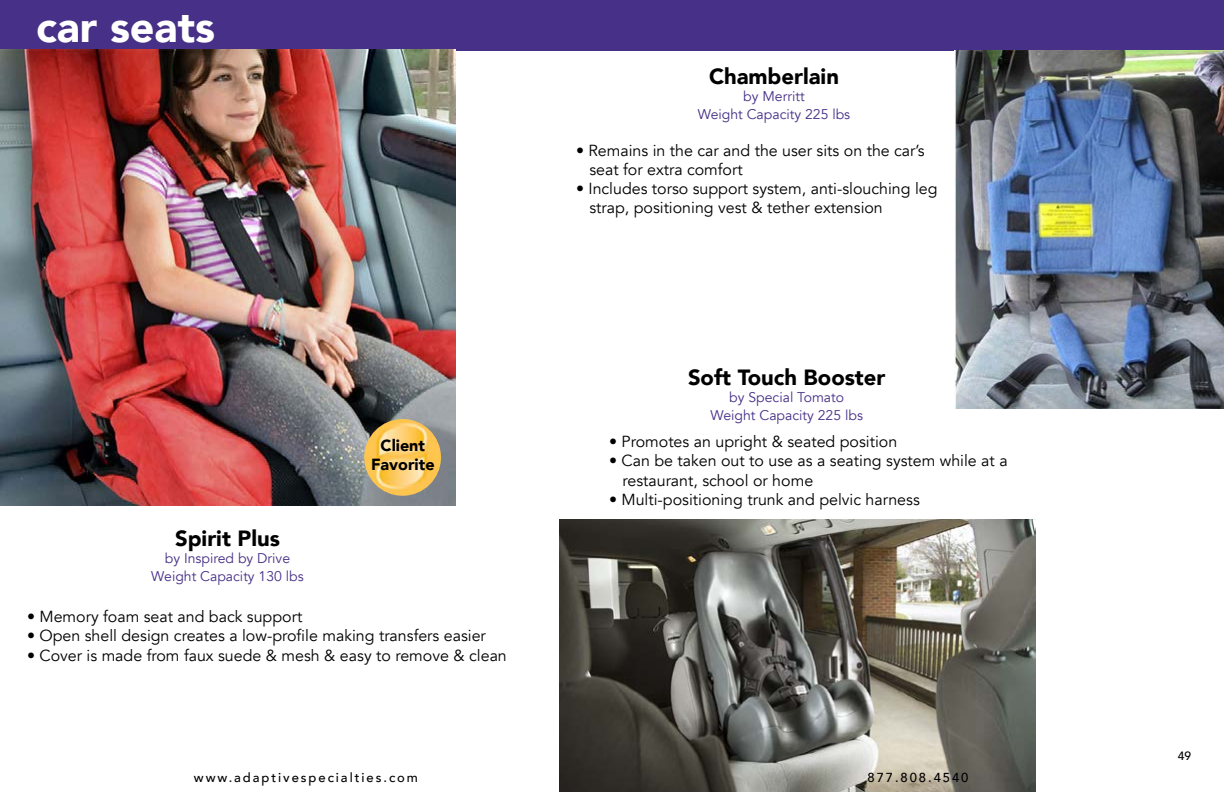
<style>
.page{position:relative;width:1224px;height:792px;background:#fff}
.page>*{position:absolute;margin:0;border:0;box-sizing:border-box;transform-origin:0 0}
.t1{font:900 43px "Avenir";color:#fff}
.t2{font:900 22px "Avenir";color:#000}
.t3{font:900 16.1px/19.3px "Avenir";color:#000;text-align:center}
.t4{font:16px/19.2px "Avenir";color:#000}
.t5{font:14px/18px "Avenir";color:#473087;text-align:center}
.t6{font:500 13px "Avenir";letter-spacing:.15em;color:#000}
.t7{font:500 12px "Avenir";color:#000}
</style>
<div class="page">
<div style="left:0;top:0;width:1224px;height:50px;background:#473087"></div>
<img style="left:0;top:50px;width:456px;height:456px">
<img style="left:560px;top:519px;width:476px;height:273px">
<img style="left:364px;top:419px;width:77px;height:77px;border-radius:38px">
<img style="left:955px;top:51px;width:269px;height:357px">
<h1 class="t1" style="left:36px;top:-10px;width:181px">car seats</h1>
<p class="t3" style="left:371px;top:435px;width:65px">Client<br>Favorite</p>
<h2 class="t2" style="left:175px;top:520px;width:106px">Spirit Plus</h2>
<p class="t5" style="left:151px;top:550px;width:154px">by Inspired by Drive<br>Weight Capacity 130 lbs</p>
<p class="t4" style="left:27px;top:607px;width:277px">• Memory foam seat and back support</p>
<p class="t4" style="left:27px;top:627px;width:460px">• Open shell design creates a low-profile making transfers easier</p>
<p class="t4" style="left:27px;top:646px;width:481px">• Cover is made from faux suede &amp; mesh &amp; easy to remove &amp; clean</p>
<p class="t6" style="left:194px;top:766px;width:226px">www.adaptivespecialties.com</p>
<h2 class="t2" style="left:709px;top:57px;width:131px">Chamberlain</h2>
<p class="t5" style="left:698px;top:87px;width:154px">by Merritt<br>Weight Capacity 225 lbs</p>
<p class="t4" style="left:589px;top:141px;width:337px;text-indent:-13px">• Remains in the car and the user sits on the car’s seat for extra comfort</p>
<p class="t4" style="left:589px;top:179px;width:350px;text-indent:-13px">• Includes torso support system, anti-slouching leg strap, positioning vest &amp; tether extension</p>
<h2 class="t2" style="left:688px;top:359px;width:199px">Soft Touch Booster</h2>
<p class="t5" style="left:711px;top:388px;width:154px">by Special Tomato<br>Weight Capacity 225 lbs</p>
<p class="t4" style="left:609px;top:432px;width:290px">• Promotes an upright &amp; seated position</p>
<p class="t4" style="left:622px;top:452px;width:387px;text-indent:-13px">• Can be taken out to use as a seating system while at a restaurant, school or home</p>
<p class="t4" style="left:609px;top:490px;width:312px">• Multi-positioning trunk and pelvic harness</p>
<p class="t6" style="left:868px;top:766px;width:102px">877.808.4540</p>
<p class="t7" style="left:1178px;top:745px;width:15px">49</p>
</div>
